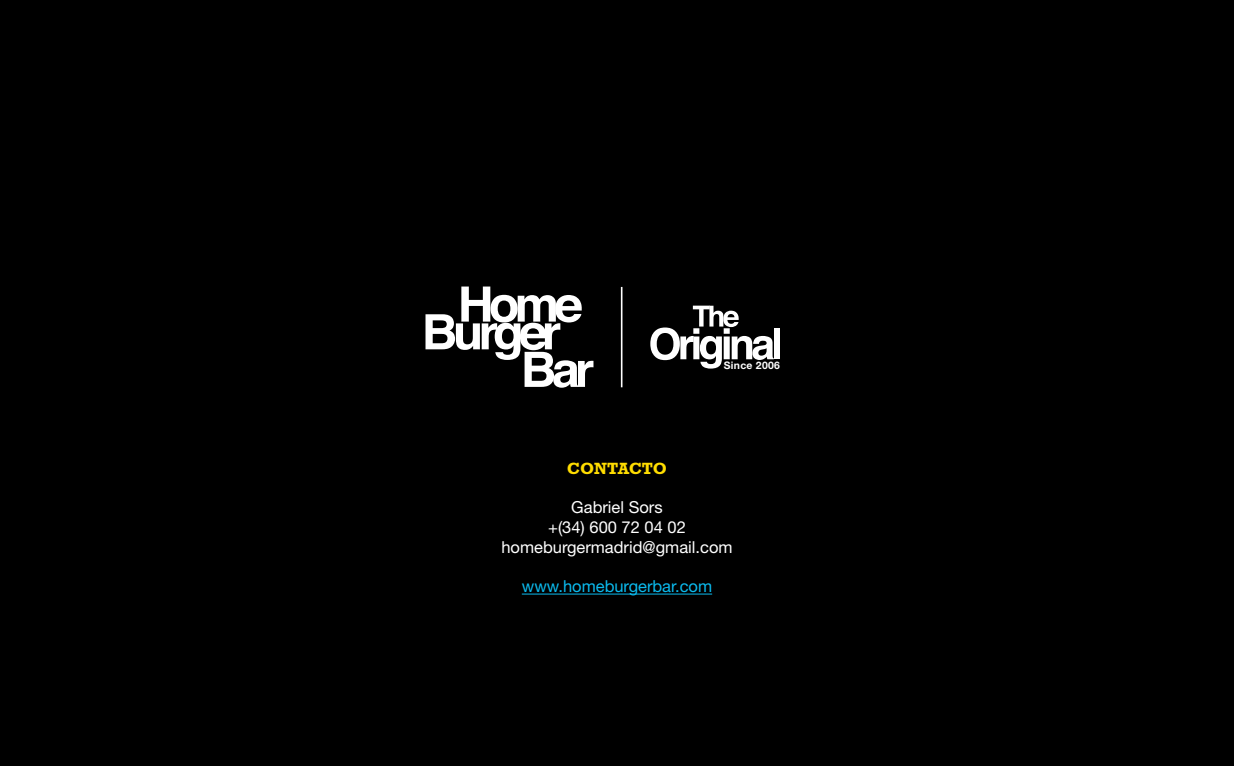
<style>
.page{position:relative;width:1234px;height:766px;background:#fff}
.page>*{position:absolute;margin:0;border:0;box-sizing:border-box;transform-origin:0 0}
.t1{font:16.5px/19.8px "Helvetica Neue LT Std";color:#fff;text-align:center}
.t2{font:16.5px "Helvetica Neue LT Std";color:#0bbbef}
.t3{font:700 16.5px "Rockwell Std";color:#fd0}
.t4{font:700 10.35px "Helvetica Neue LT Std";letter-spacing:.03em;color:#fff}
</style>
<div class="page">
<div style="left:0;top:0;width:1233px;height:765px;background:#000"></div>
<svg style="left:650px;top:305px;width:123px;height:63px"></svg>
<div style="left:773px;top:328px;width:6px;height:31px;background:#fff"></div>
<hr style="left:620px;top:287px;width:2px;height:100px;background:#fff">
<svg style="left:425px;top:286px;width:168px;height:101px"></svg>
<hr style="left:521px;top:593px;width:191px;height:1px;background:#0bbbef">
<p class="t4" style="left:723px;top:358px;width:58px">Since 2006</p>
<p class="t3" style="left:567px;top:458px;width:101px">CONTACTO</p>
<p class="t1" style="left:501px;top:497px;width:232px">Gabriel Sors<br>+(34) 600 72 04 02 homeburgermadrid@gmail.com</p>
<p class="t2" style="left:521px;top:576px;width:192px">www.homeburgerbar.com</p>
</div>
